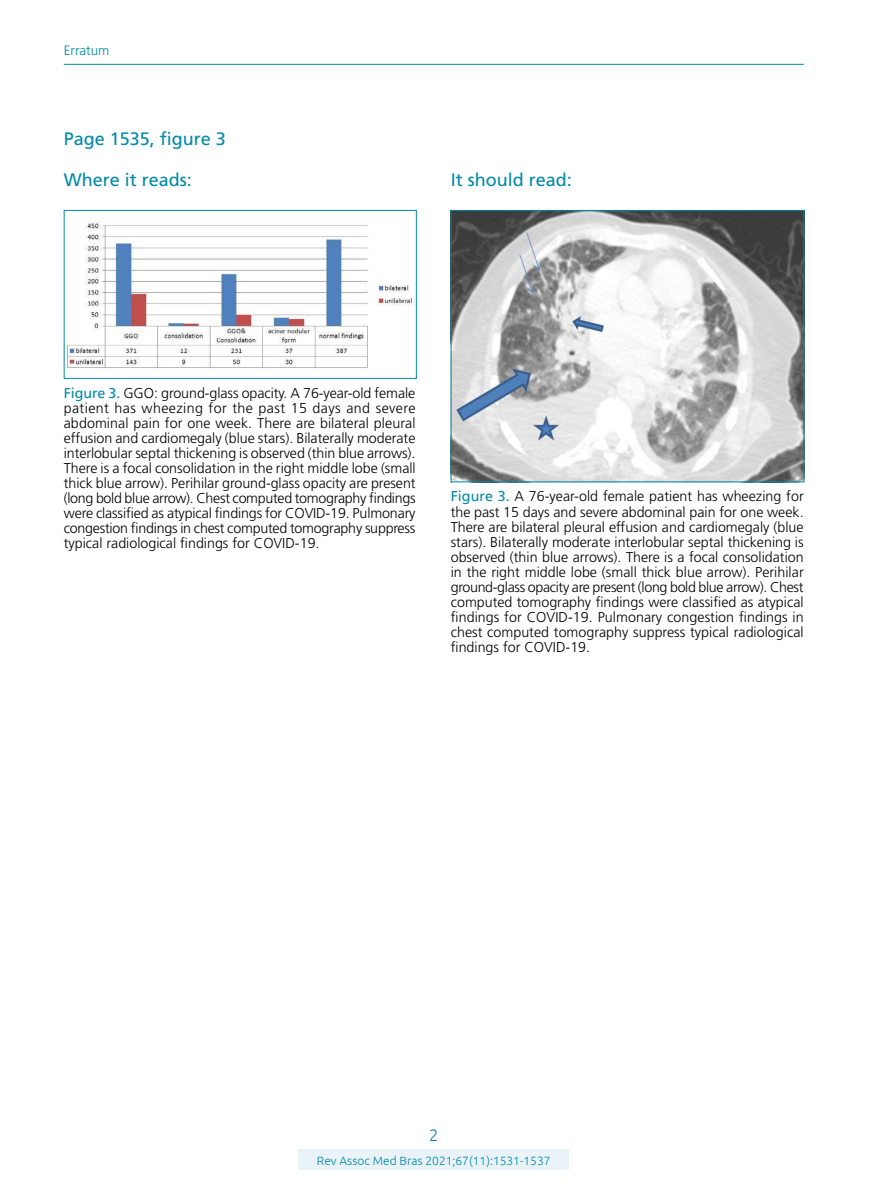
<style>
.page{position:relative;width:893px;height:1191px;background:#fff}
.page>*{position:absolute;margin:0;border:0;box-sizing:border-box;transform-origin:0 0}
.t1{font:18px "Frutiger LT Std";color:#008aa8}
.t2{font:300 16.5px "Ubuntu";color:#008aa8}
.t3{font:300 14.25px/15px "Frutiger LT Std";color:#000;text-align:justify}
.t4{font:300 13.5px "Frutiger LT Std";color:#008aa8}
.t5{font:300 12px "Ubuntu";color:#008aa8}
.s1{font-weight:400;color:#008aa8}
</style>
<div class="page">
<hr style="left:64px;top:64px;width:740px;height:1px;background:#008aa8">
<div style="left:299px;top:1149px;width:270px;height:21px;background:#eaf3f7"></div>
<img style="left:67px;top:221px;width:345px;height:147px">
<div style="left:64px;top:210px;width:353px;height:169px;border:1px solid #008aa8"></div>
<img style="left:453px;top:212px;width:349px;height:268px">
<div style="left:451px;top:210px;width:353px;height:272px;border:1px solid #008aa8"></div>
<p class="t4" style="left:64px;top:42px;width:47px">Erratum</p>
<p class="t1" style="left:64px;top:128px;width:164px">Page 1535, figure 3</p>
<p class="t1" style="left:64px;top:169px;width:130px">Where it reads:</p>
<p class="t1" style="left:451px;top:169px;width:123px">It should read:</p>
<p class="t3" style="left:64px;top:386px;width:353px"><span class="s1">Figure 3.</span> GGO: ground-glass opacity. A 76-year-old female patient has wheezing for the past 15 days and severe abdominal pain for one week. There are bilateral pleural effusion and cardiomegaly (blue stars). Bilaterally moderate interlobular septal thickening is observed (thin blue arrows).<br>There is a focal consolidation in the right middle lobe (small thick blue arrow). Perihilar ground-glass opacity are present (long bold blue arrow). Chest computed tomography findings were classified as atypical findings for COVID-19. Pulmonary congestion findings in chest computed tomography suppress typical radiological findings for COVID-19.</p>
<p class="t3" style="left:451px;top:489px;width:355px"><span class="s1">Figure 3.</span> A 76-year-old female patient has wheezing for the past 15 days and severe abdominal pain for one week.<br>There are bilateral pleural effusion and cardiomegaly (blue stars). Bilaterally moderate interlobular septal thickening is observed (thin blue arrows). There is a focal consolidation in the right middle lobe (small thick blue arrow). Perihilar ground-glass opacity are present (long bold blue arrow). Chest computed tomography findings were classified as atypical findings for COVID-19. Pulmonary congestion findings in chest computed tomography suppress typical radiological findings for COVID-19.</p>
<p class="t2" style="left:429px;top:1125px;width:11px">2</p>
<p class="t5" style="left:317px;top:1153px;width:235px">Rev Assoc Med Bras 2021;67(11):1531-1537</p>
</div>
